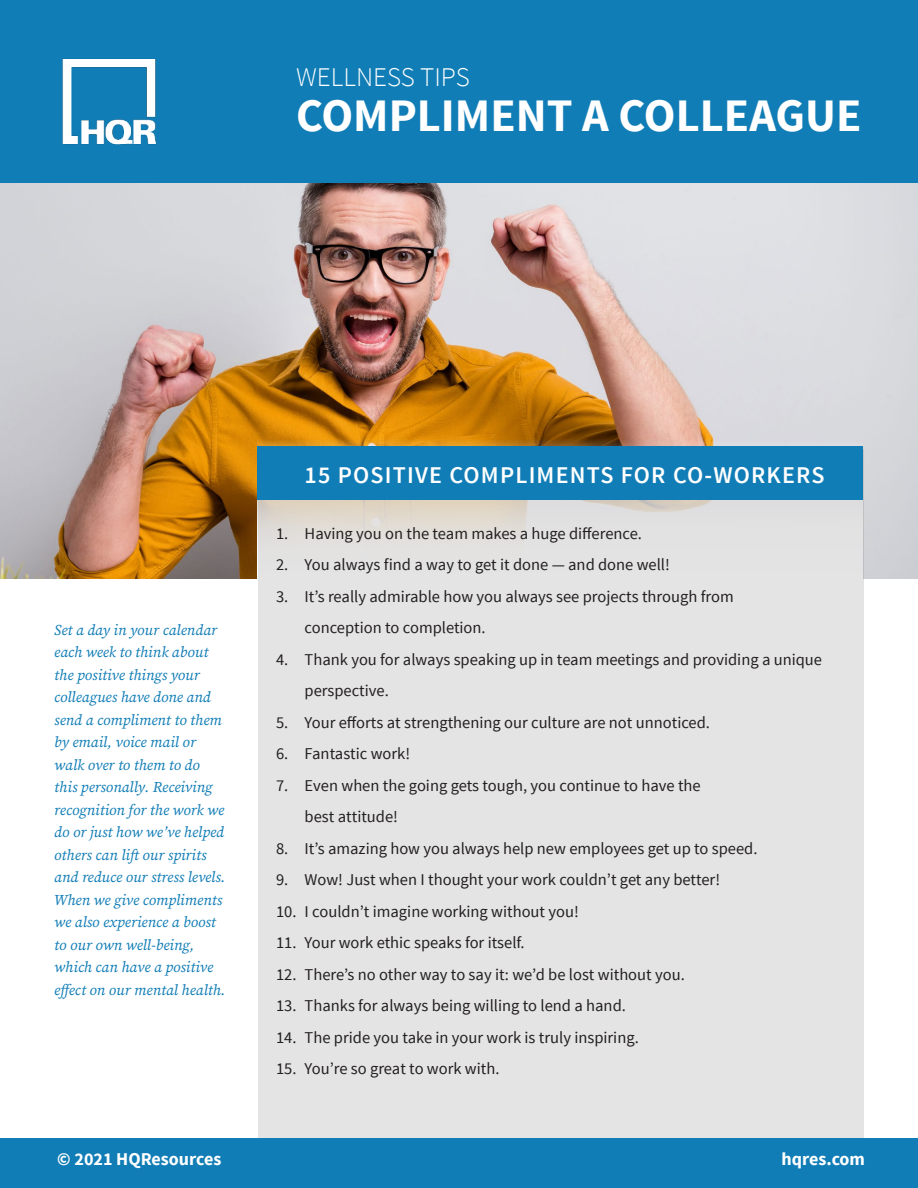
<style>
.page{position:relative;width:918px;height:1188px;background:#fff}
.page>*{position:absolute;margin:0;border:0;box-sizing:border-box;transform-origin:0 0}
.t1{font:700 46.5px "Source Sans Pro";color:#fff}
.t2{font:300 27px "Source Sans Pro";color:#fff}
.t3{font:600 24px "Source Sans Pro";letter-spacing:.05em;color:#fff}
.t4{font:700 18px "Source Sans Pro";color:#fff}
.t5{font:16.5px/31.5px "Source Sans Pro";color:#231f20}
.t6{font:italic 15px/22.5px "Source Serif Variable";color:#117db6}
</style>
<div class="page">
<img style="left:0;top:183px;width:917px;height:395px">
<div style="left:0;top:0;width:918px;height:183px;background:#117db6"></div>
<svg style="left:257px;top:440px;width:606px;height:138px;background:#cc9d5e"></svg>
<div style="left:258px;top:449px;width:606px;height:693px;background:#e4e4e5"></div>
<div style="left:0;top:1138px;width:918px;height:50px;background:#117db6"></div>
<div style="left:257px;top:446px;width:606px;height:54px;background:#117db6"></div>
<img style="left:62px;top:59px;width:95px;height:86px">
<p class="t2" style="left:296px;top:61px;width:175px">WELLNESS TIPS</p>
<p class="t1" style="left:296px;top:86px;width:567px">COMPLIMENT A COLLEAGUE</p>
<p class="t6" style="left:54px;top:618px;width:173px">Set a day in your calendar each week to think about the positive things your colleagues have done and send a compliment to them by email, voice mail or walk over to them to do this personally. Receiving recognition for the work we do or just how we’ve helped others can lift our spirits and reduce our stress levels.<br>When we give compliments we also experience a boost to our own well-being, which can have a positive effect on our mental health.</p>
<p class="t3" style="left:305px;top:460px;width:522px">15 POSITIVE COMPLIMENTS FOR CO-WORKERS</p>
<p class="t5" style="left:276px;top:518px;width:367px">1. Having you on the team makes a huge difference.</p>
<p class="t5" style="left:276px;top:549px;width:395px">2. You always find a way to get it done — and done well!</p>
<p class="t5" style="left:305px;top:581px;width:431px;text-indent:-28px">3. It’s really admirable how you always see projects through from conception to completion.</p>
<p class="t5" style="left:305px;top:644px;width:519px;text-indent:-28px">4. Thank you for always speaking up in team meetings and providing a unique perspective.</p>
<p class="t5" style="left:276px;top:707px;width:435px">5. Your efforts at strengthening our culture are not unnoticed.</p>
<p class="t5" style="left:276px;top:738px;width:136px">6. Fantastic work!</p>
<p class="t5" style="left:305px;top:770px;width:398px;text-indent:-28px">7. Even when the going gets tough, you continue to have the best attitude!</p>
<p class="t5" style="left:276px;top:833px;width:483px">8. It’s amazing how you always help new employees get up to speed.</p>
<p class="t5" style="left:276px;top:864px;width:446px">9. Wow! Just when I thought your work couldn’t get any better!</p>
<p class="t5" style="left:276px;top:896px;width:304px">10. I couldn’t imagine working without you!</p>
<p class="t5" style="left:276px;top:927px;width:250px">11. Your work ethic speaks for itself.</p>
<p class="t5" style="left:276px;top:959px;width:410px">12. There’s no other way to say it: we’d be lost without you.</p>
<p class="t5" style="left:276px;top:990px;width:351px">13. Thanks for always being willing to lend a hand.</p>
<p class="t5" style="left:276px;top:1022px;width:364px">14. The pride you take in your work is truly inspiring.</p>
<p class="t5" style="left:276px;top:1053px;width:225px">15. You’re so great to work with.</p>
<p class="t4" style="left:57px;top:1147px;width:166px">© 2021 HQResources</p>
<p class="t4" style="left:782px;top:1147px;width:85px">hqres.com</p>
</div>
